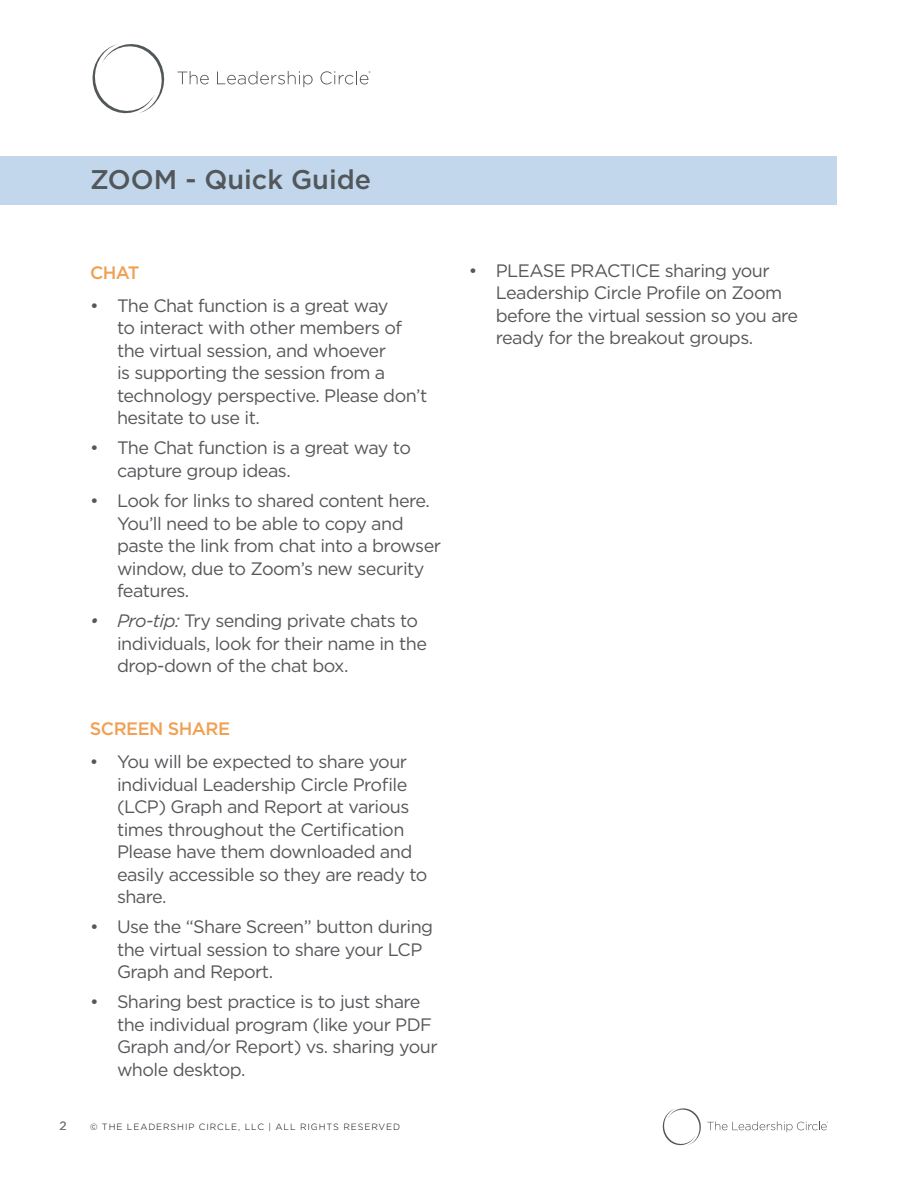
<style>
.page{position:relative;width:918px;height:1188px;background:#fff}
.page>*{position:absolute;margin:0;border:0;box-sizing:border-box;transform-origin:0 0}
.t1{font:500 27px "Gotham";color:#52575a}
.t2{font:18px/22.5px "Gotham";letter-spacing:-.03em;color:#55575a}
.t3{font:500 18px "Gotham";letter-spacing:-.03em;color:#f1a053}
.t4{font:12px "Gotham";color:#757476}
.t5{font:300 9px "Gotham";letter-spacing:.1em;color:#000}
.s1{font-style:italic}
</style>
<div class="page">
<svg style="left:662px;top:1108px;width:166px;height:38px"></svg>
<div style="left:1px;top:156px;width:836px;height:49px;background:#c2d6ec"></div>
<svg style="left:92px;top:44px;width:73px;height:70px"></svg>
<svg style="left:178px;top:71px;width:31px;height:13px"></svg>
<svg style="left:217px;top:71px;width:96px;height:16px"></svg>
<svg style="left:320px;top:71px;width:51px;height:13px"></svg>
<h1 class="t1" style="left:90px;top:162px;width:283px">ZOOM - Quick Guide</h1>
<p class="t4" style="left:59px;top:1118px;width:9px">2</p>
<p class="t3" style="left:90px;top:261px;width:51px">CHAT</p>
<p class="t2" style="left:117px;top:294px;width:312px;text-indent:-27px">• The Chat function is a great way<br>to interact with other members of the virtual session, and whoever<br>is supporting the session from a technology perspective. Please don’t hesitate to use it.</p>
<p class="t2" style="left:117px;top:436px;width:296px;text-indent:-27px">• The Chat function is a great way to capture group ideas.</p>
<p class="t2" style="left:117px;top:489px;width:326px;text-indent:-27px">• Look for links to shared content here.<br>You’ll need to be able to copy and paste the link from chat into a browser window, due to Zoom’s new security features.</p>
<p class="t2" style="left:117px;top:609px;width:311px;text-indent:-27px"><span class="s1">• Pro-tip:</span> Try sending private chats to individuals, look for their name in the drop-down of the chat box.</p>
<p class="t3" style="left:90px;top:717px;width:142px">SCREEN SHARE</p>
<p class="t2" style="left:117px;top:750px;width:312px;text-indent:-27px">• You will be expected to share your individual Leadership Circle Profile (LCP) Graph and Report at various times throughout the Certification<br>Please have them downloaded and easily accessible so they are ready to share.</p>
<p class="t2" style="left:117px;top:915px;width:318px;text-indent:-27px">• Use the “Share Screen” button during the virtual session to share your LCP<br>Graph and Report.</p>
<p class="t2" style="left:117px;top:990px;width:322px;text-indent:-27px">• Sharing best practice is to just share the individual program (like your PDF<br>Graph and/or Report) vs. sharing your whole desktop.</p>
<p class="t5" style="left:90px;top:1121px;width:312px">© THE LEADERSHIP CIRCLE, LLC | ALL RIGHTS RESERVED</p>
<p class="t2" style="left:496px;top:259px;width:304px;text-indent:-27px">• PLEASE PRACTICE sharing your Leadership Circle Profile on Zoom before the virtual session so you are ready for the breakout groups.</p>
</div>
